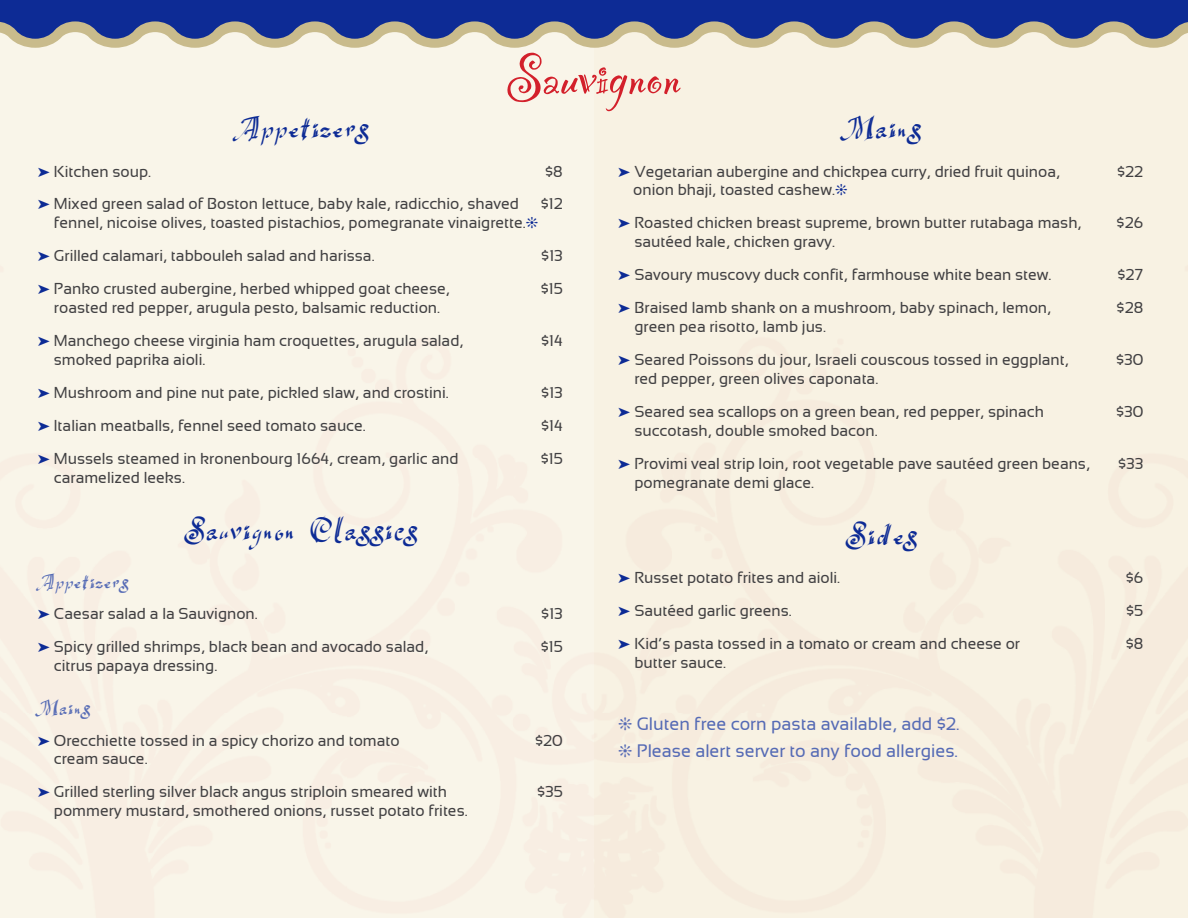
<style>
.page{position:relative;width:1188px;height:918px;background:#fff}
.page>*{position:absolute;margin:0;border:0;box-sizing:border-box;transform-origin:0 0}
.t1{font:37.5px "Flocked 2";color:#0d2b95}
.t2{font:25.5px "Flocked 2";color:#566bb5}
.t3{font:18px/27px "Sansation";color:#566bb5}
.t4{font:15.75px/33px "Sansation";color:#414042}
.s1{color:#0d2b95}
</style>
<div class="page">
<svg style="left:507px;top:53px;width:174px;height:58px;background:#f3d5cb"></svg>
<svg style="left:0;top:41px;width:1188px;height:8px;background:#e9e1c9"></svg>
<svg style="left:0;top:0;width:1188px;height:41px;background:#425598"></svg>
<h1 class="t1" style="left:235px;top:109px;width:139px">Appetizers</h1>
<p class="t4" style="left:38px;top:155px;width:115px"><span class="s1">➤</span> Kitchen soup.</p>
<p class="t4" style="left:545px;top:155px;width:19px">$8</p>
<p class="t4" style="left:38px;top:188px;width:483px"><span class="s1">➤</span> Mixed green salad of Boston lettuce, baby kale, radicchio, shaved</p>
<p class="t4" style="left:541px;top:188px;width:24px">$12</p>
<p class="t4" style="left:38px;top:207px;width:502px;text-indent:16px">fennel, nicoise olives, toasted pistachios, pomegranate vinaigrette.<span class="s1">❊ ➤</span> Grilled calamari, tabbouleh salad and harissa.</p>
<p class="t4" style="left:541px;top:240px;width:23px">$13</p>
<p class="t4" style="left:38px;top:273px;width:414px"><span class="s1">➤</span> Panko crusted aubergine, herbed whipped goat cheese,</p>
<p class="t4" style="left:541px;top:273px;width:24px">$15</p>
<p class="t4" style="left:38px;top:291px;width:427px;text-align:center">roasted red pepper, arugula pesto, balsamic reduction.<br><span class="s1">➤</span> Manchego cheese virginia ham croquettes, arugula salad,</p>
<p class="t4" style="left:541px;top:324px;width:23px">$14</p>
<p class="t4" style="left:38px;top:343px;width:413px;text-indent:16px">smoked paprika aioli.<br><span class="s1">➤</span> Mushroom and pine nut pate, pickled slaw, and crostini.</p>
<p class="t4" style="left:541px;top:376px;width:23px">$13</p>
<p class="t4" style="left:38px;top:409px;width:330px"><span class="s1">➤</span> Italian meatballs, fennel seed tomato sauce.</p>
<p class="t4" style="left:541px;top:409px;width:23px">$14</p>
<p class="t4" style="left:38px;top:442px;width:422px"><span class="s1">➤</span> Mussels steamed in kronenbourg 1664, cream, garlic and</p>
<p class="t4" style="left:541px;top:442px;width:24px">$15</p>
<p class="t4" style="left:54px;top:461px;width:133px">caramelized leeks.</p>
<h1 class="t1" style="left:186px;top:510px;width:236px">Sauvignon Classics</h1>
<h2 class="t2" style="left:38px;top:568px;width:95px">Appetizers</h2>
<p class="t4" style="left:38px;top:598px;width:222px"><span class="s1">➤</span> Caesar salad a la Sauvignon.</p>
<p class="t4" style="left:541px;top:598px;width:23px">$13</p>
<p class="t4" style="left:38px;top:631px;width:392px"><span class="s1">➤</span> Spicy grilled shrimps, black bean and avocado salad,</p>
<p class="t4" style="left:541px;top:631px;width:24px">$15</p>
<p class="t4" style="left:54px;top:649px;width:165px">citrus papaya dressing.</p>
<h2 class="t2" style="left:38px;top:694px;width:56px">Mains</h2>
<p class="t4" style="left:38px;top:724px;width:363px"><span class="s1">➤</span> Orecchiette tossed in a spicy chorizo and tomato</p>
<p class="t4" style="left:535px;top:724px;width:29px">$20</p>
<p class="t4" style="left:38px;top:743px;width:411px;text-indent:16px">cream sauce.<br><span class="s1">➤</span> Grilled sterling silver black angus striploin smeared with</p>
<p class="t4" style="left:537px;top:776px;width:27px">$35</p>
<p class="t4" style="left:54px;top:795px;width:415px">pommery mustard, smothered onions, russet potato frites.</p>
<h1 class="t1" style="left:844px;top:109px;width:82px">Mains</h1>
<p class="t4" style="left:618px;top:155px;width:444px"><span class="s1">➤</span> Vegetarian aubergine and chickpea curry, dried fruit quinoa,</p>
<p class="t4" style="left:1117px;top:155px;width:28px">$22</p>
<p class="t4" style="left:618px;top:174px;width:465px;text-indent:15px">onion bhaji, toasted cashew.<span class="s1">❊<br>➤</span> Roasted chicken breast supreme, brown butter rutabaga mash,</p>
<p class="t4" style="left:1117px;top:207px;width:28px">$26</p>
<p class="t4" style="left:618px;top:226px;width:435px;text-indent:16px">sautéed kale, chicken gravy.<br><span class="s1">➤</span> Savoury muscovy duck confit, farmhouse white bean stew.</p>
<p class="t4" style="left:1117px;top:258px;width:27px">$27</p>
<p class="t4" style="left:618px;top:291px;width:435px"><span class="s1">➤</span> Braised lamb shank on a mushroom, baby spinach, lemon,</p>
<p class="t4" style="left:1117px;top:291px;width:28px">$28</p>
<p class="t4" style="left:618px;top:310px;width:452px;text-indent:16px">green pea risotto, lamb jus.<br><span class="s1">➤</span> Seared Poissons du jour, Israeli couscous tossed in eggplant,</p>
<p class="t4" style="left:1116px;top:343px;width:29px">$30</p>
<p class="t4" style="left:618px;top:362px;width:427px;text-indent:16px">red pepper, green olives caponata.<br><span class="s1">➤</span> Seared sea scallops on a green bean, red pepper, spinach</p>
<p class="t4" style="left:618px;top:414px;width:473px;text-indent:16px">succotash, double smoked bacon.<br><span class="s1">➤</span> Provimi veal strip loin, root vegetable pave sautéed green beans,</p>
<p class="t4" style="left:634px;top:466px;width:181px">pomegranate demi glace.</p>
<h1 class="t1" style="left:848px;top:515px;width:75px">Sides</h1>
<p class="t4" style="left:1116px;top:395px;width:29px">$30</p>
<p class="t4" style="left:1118px;top:447px;width:27px">$33</p>
<p class="t4" style="left:618px;top:561px;width:223px"><span class="s1">➤</span> Russet potato frites and aioli.</p>
<p class="t4" style="left:1126px;top:561px;width:19px">$6</p>
<p class="t4" style="left:618px;top:594px;width:175px"><span class="s1">➤</span> Sautéed garlic greens.</p>
<p class="t4" style="left:1126px;top:594px;width:19px">$5</p>
<p class="t4" style="left:618px;top:627px;width:403px"><span class="s1">➤</span> Kid’s pasta tossed in a tomato or cream and cheese or</p>
<p class="t4" style="left:1126px;top:627px;width:19px">$8</p>
<p class="t4" style="left:634px;top:646px;width:93px">butter sauce.</p>
<p class="t3" style="left:618px;top:711px;width:343px">❊ Gluten free corn pasta available, add $2. ❊ Please alert server to any food allergies.</p>
</div>
